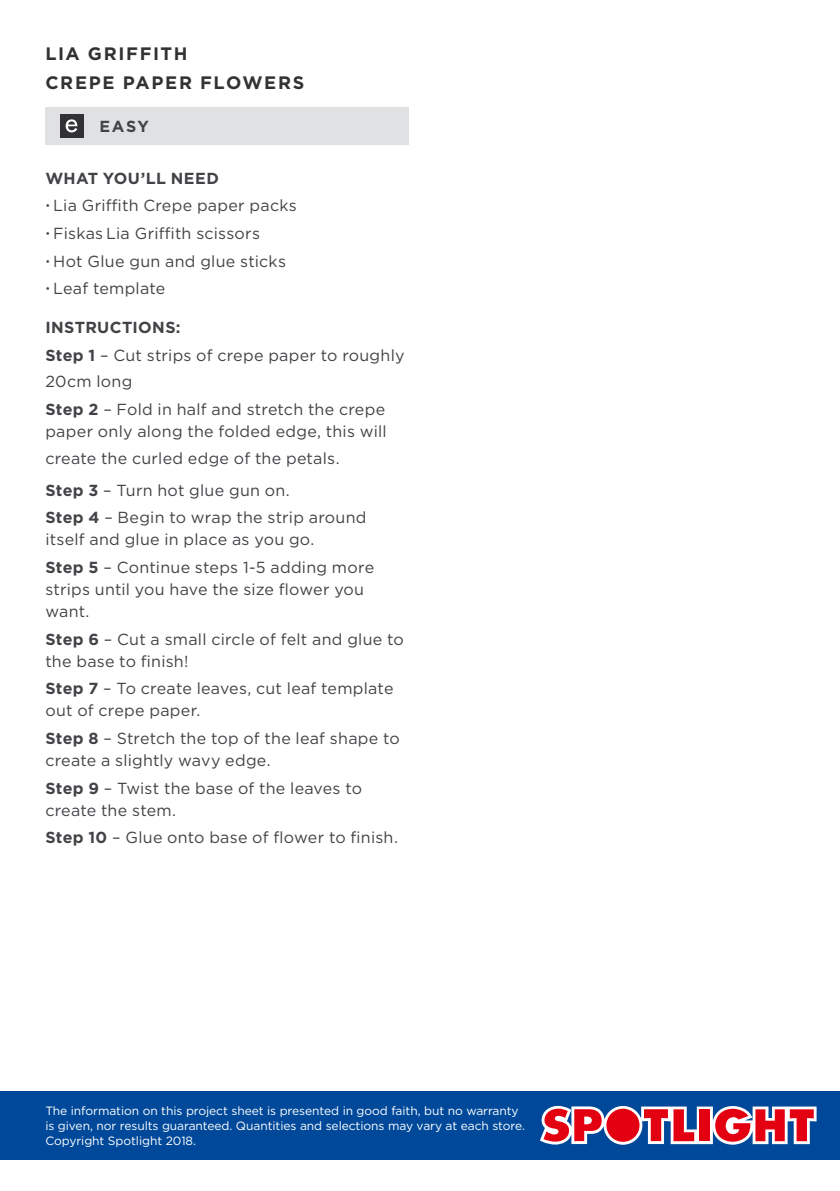
<style>
.page{position:relative;width:840px;height:1191px;background:#fff}
.page>*{position:absolute;margin:0;border:0;box-sizing:border-box;transform-origin:0 0}
.t1{font:700 18px/28.8px "Gotham";letter-spacing:.09em;color:#323235}
.t2{font:16px/22px "Gotham";letter-spacing:.015em;color:#424347}
.t3{font:700 16px "Gotham";letter-spacing:.025em;color:#424347}
.t4{font:12px/15px "Gotham";letter-spacing:-.005em;color:#fff}
.s1{font-size:10px}
.s2{font-weight:700}
</style>
<div class="page">
<div style="left:45px;top:107px;width:363px;height:38px;background:#e0e1e2"></div>
<div style="left:60px;top:114px;width:23px;height:24px;background:#323235"></div>
<svg style="left:66px;top:119px;width:11px;height:13px"></svg>
<div style="left:0;top:1090px;width:839px;height:69px;background:#00499a"></div>
<svg style="left:540px;top:1106px;width:276px;height:38px;background:#c16178"></svg>
<p class="t1" style="left:45px;top:39px;width:260px">LIA GRIFFITH<br>CREPE PAPER FLOWERS</p>
<p class="t3" style="left:99px;top:116px;width:51px">EASY</p>
<p class="t3" style="left:45px;top:167px;width:175px">WHAT YOU’LL NEED</p>
<p class="t2" style="left:45px;top:194px;width:253px"><span class="s1">•</span> Lia Griffith Crepe paper packs</p>
<p class="t2" style="left:45px;top:222px;width:216px"><span class="s1">•</span> Fiskas Lia Griffith scissors</p>
<p class="t2" style="left:45px;top:250px;width:242px"><span class="s1">•</span> Hot Glue gun and glue sticks</p>
<p class="t2" style="left:45px;top:277px;width:121px"><span class="s1">•</span> Leaf template</p>
<p class="t2" style="left:45px;top:314px;width:360px;line-height:27.2px"><span class="s2">INSTRUCTIONS:<br>Step 1</span> – Cut strips of crepe paper to roughly<br>20cm long<br><span class="s2">Step 2</span> – Fold in half and stretch the crepe</p>
<p class="t2" style="left:45px;top:418px;width:342px;line-height:26.4px">paper only along the folded edge, this will create the curled edge of the petals.</p>
<p class="t2" style="left:45px;top:476px;width:322px;line-height:27.6px"><span class="s2">Step 3</span> – Turn hot glue gun on.<br><span class="s2">Step 4</span> – Begin to wrap the strip around</p>
<p class="t2" style="left:45px;top:525px;width:330px;line-height:27.6px">itself and glue in place as you go.<br><span class="s2">Step 5</span> – Continue steps 1-5 adding more</p>
<p class="t2" style="left:45px;top:578px;width:320px">strips until you have the size flower you want.</p>
<p class="t2" style="left:45px;top:627px;width:360px"><span class="s2">Step 6</span> – Cut a small circle of felt and glue to the base to finish!</p>
<p class="t2" style="left:45px;top:677px;width:349px"><span class="s2">Step 7</span> – To create leaves, cut leaf template out of crepe paper.</p>
<p class="t2" style="left:45px;top:727px;width:356px"><span class="s2">Step 8</span> – Stretch the top of the leaf shape to create a slightly wavy edge.</p>
<p class="t2" style="left:45px;top:776px;width:318px"><span class="s2">Step 9</span> – Twist the base of the leaves to create the stem.</p>
<p class="t2" style="left:45px;top:826px;width:354px"><span class="s2">Step 10</span> – Glue onto base of flower to finish.</p>
<p class="t4" style="left:45px;top:1103px;width:481px">The information on this project sheet is presented in good faith, but no warranty is given, nor results guaranteed. Quantities and selections may vary at each store.<br>Copyright Spotlight 2018.</p>
</div>
